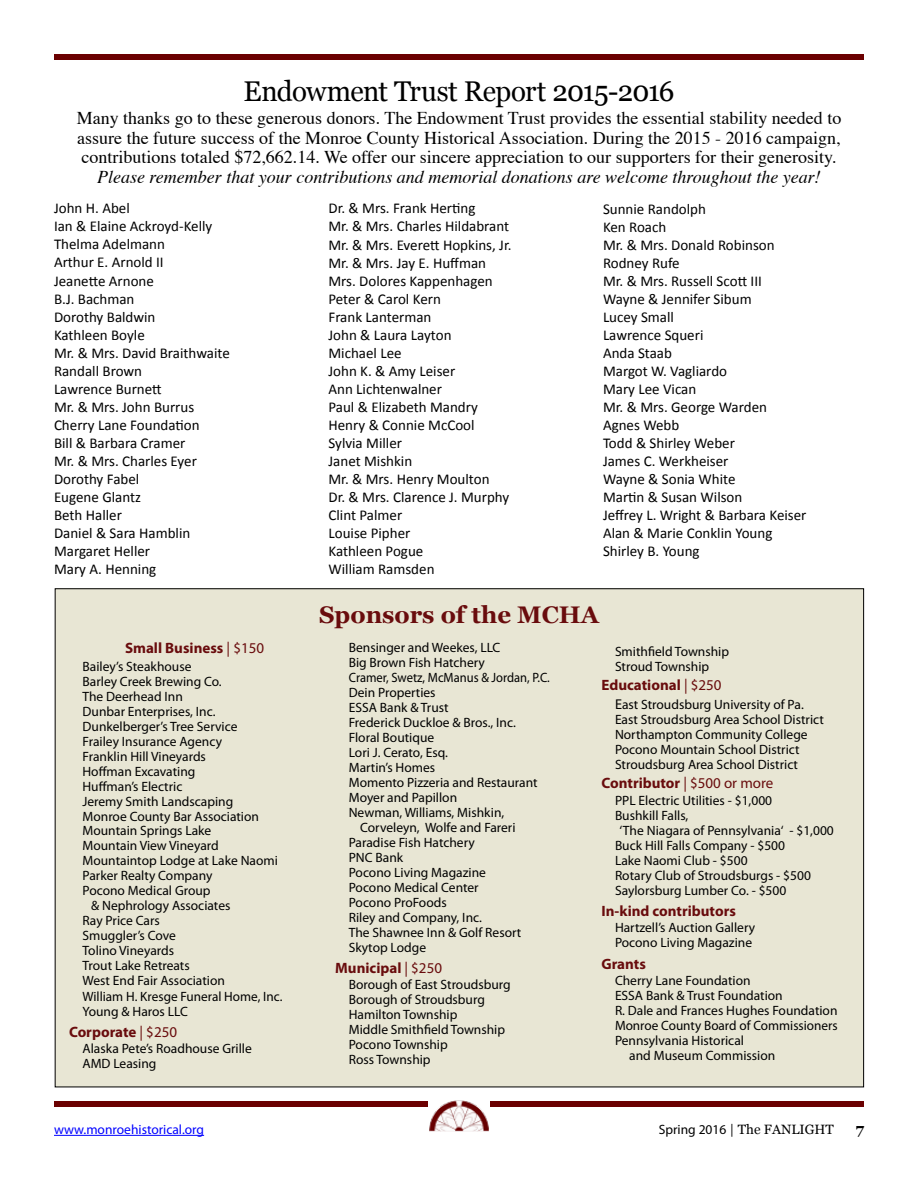
<style>
.page{position:relative;width:918px;height:1188px;background:#fff}
.page>*{position:absolute;margin:0;border:0;box-sizing:border-box;transform-origin:0 0}
.t1{font:28.5px "Georgia";letter-spacing:-.03em;color:#000}
.t2{font:700 24px "Georgia";color:#690c0d}
.t3{font:18px/19.5px "Times";color:#000;text-align:justify}
.t4{font:italic 18px "Times";color:#000}
.t5{font:15px/18px "Calibri";color:#000}
.t6{font:700 15px "Myriad Pro";color:#690c0d}
.t7{font:700 15px "Georgia";color:#000}
.t8{font:13.5px/15px "Myriad Pro";color:#000}
.t9{font:13.5px "Myriad Pro";color:#000;scale:.93 1}
.t10{font:13.5px "Myriad Pro";color:#00f}
.t11{font:13.5px "Georgia";color:#000}
.s1{font-weight:400}
.s2{font-size:14.25px}
.s3{font-family:"Myriad Pro"}
</style>
<div class="page">
<div style="left:54px;top:54px;width:810px;height:6px;background:#6b0001"></div>
<div style="left:54px;top:1101px;width:810px;height:6px;background:#6b0001"></div>
<svg style="left:429px;top:1131px;width:60px;height:1px"></svg>
<img style="left:428px;top:1100px;width:62px;height:31px">
<hr style="left:54px;top:1135px;width:150px;height:1px;background:#00f">
<div style="left:55px;top:589px;width:809px;height:498px;background:#e8e6d4"></div>
<h1 class="t1" style="left:244px;top:75px;width:432px">Endowment Trust Report 2015-2016</h1>
<p class="t3" style="left:77px;top:107px;width:766px">Many thanks go to these generous donors. The Endowment Trust provides the essential stability needed to assure the future success of the Monroe County Historical Association. During the 2015 - 2016 campaign, contributions totaled $72,662.14. We offer our sincere appreciation to our supporters for their generosity.</p>
<h3 class="t4" style="left:97px;top:161px;width:725px">Please remember that your contributions and memorial donations are welcome throughout the year!</h3>
<p class="t5" style="left:54px;top:199px;width:177px">John H. Abel<br>Ian &amp; Elaine Ackroyd-Kelly<br>Thelma Adelmann<br>Arthur E. Arnold II<br>Jeanette Arnone<br>B.J. Bachman<br>Dorothy Baldwin<br>Kathleen Boyle<br>Mr. &amp; Mrs. David Braithwaite<br>Randall Brown<br>Lawrence Burnett<br>Mr. &amp; Mrs. John Burrus<br>Cherry Lane Foundation<br>Bill &amp; Barbara Cramer<br>Mr. &amp; Mrs. Charles Eyer<br>Dorothy Fabel<br>Eugene Glantz<br>Beth Haller<br>Daniel &amp; Sara Hamblin<br>Margaret Heller<br>Mary A. Henning</p>
<p class="t5" style="left:328px;top:199px;width:185px">Dr. &amp; Mrs. Frank Herting<br>Mr. &amp; Mrs. Charles Hildabrant<br>Mr. &amp; Mrs. Everett Hopkins, Jr.<br>Mr. &amp; Mrs. Jay E. Huffman<br>Mrs. Dolores Kappenhagen<br>Peter &amp; Carol Kern<br>Frank Lanterman<br>John &amp; Laura Layton<br>Michael Lee<br>John K. &amp; Amy Leiser<br>Ann Lichtenwalner<br>Paul &amp; Elizabeth Mandry<br>Henry &amp; Connie McCool<br>Sylvia Miller<br>Janet Mishkin<br>Mr. &amp; Mrs. Henry Moulton<br>Dr. &amp; Mrs. Clarence J. Murphy<br>Clint Palmer<br>Louise Pipher<br>Kathleen Pogue<br>William Ramsden</p>
<p class="t5" style="left:603px;top:199px;width:205px">Sunnie Randolph<br>Ken Roach<br>Mr. &amp; Mrs. Donald Robinson<br>Rodney Rufe<br>Mr. &amp; Mrs. Russell Scott III<br>Wayne &amp; Jennifer Sibum<br>Lucey Small<br>Lawrence Squeri<br>Anda Staab<br>Margot W. Vagliardo<br>Mary Lee Vican<br>Mr. &amp; Mrs. George Warden<br>Agnes Webb<br>Todd &amp; Shirley Weber<br>James C. Werkheiser<br>Wayne &amp; Sonia White<br>Martin &amp; Susan Wilson<br>Jeffrey L. Wright &amp; Barbara Keiser<br>Alan &amp; Marie Conklin Young<br>Shirley B. Young</p>
<p class="t6" style="left:125px;top:638px;width:141px">Small Business <span class="s1">| $150</span></p>
<p class="t8" style="left:83px;top:658px;width:111px">Bailey’s Steakhouse</p>
<p class="t8" style="left:83px;top:673px;width:141px">Barley Creek Brewing Co.</p>
<p class="t8" style="left:83px;top:688px;width:102px">The Deerhead Inn</p>
<p class="t8" style="left:83px;top:703px;width:134px">Dunbar Enterprises, Inc.</p>
<p class="t8" style="left:83px;top:718px;width:157px">Dunkelberger’s Tree Service</p>
<p class="t8" style="left:83px;top:733px;width:141px">Frailey Insurance Agency</p>
<p class="t8" style="left:83px;top:748px;width:125px">Franklin Hill Vineyards</p>
<p class="t8" style="left:83px;top:763px;width:114px">Hoffman Excavating</p>
<p class="t8" style="left:83px;top:778px;width:101px">Huffman’s Electric</p>
<p class="t8" style="left:83px;top:793px;width:152px">Jeremy Smith Landscaping</p>
<p class="t8" style="left:83px;top:808px;width:178px">Monroe County Bar Association</p>
<p class="t8" style="left:83px;top:823px;width:130px">Mountain Springs Lake</p>
<p class="t8" style="left:83px;top:838px;width:138px">Mountain View Vineyard</p>
<p class="t8" style="left:83px;top:853px;width:197px">Mountaintop Lodge at Lake Naomi</p>
<p class="t8" style="left:83px;top:868px;width:131px">Parker Realty Company</p>
<p class="t8" style="left:83px;top:883px;width:130px">Pocono Medical Group</p>
<p class="t8" style="left:91px;top:898px;width:141px">&amp; Nephrology Associates</p>
<p class="t8" style="left:83px;top:913px;width:79px">Ray Price Cars</p>
<p class="t8" style="left:83px;top:928px;width:95px">Smuggler’s Cove</p>
<p class="t8" style="left:83px;top:943px;width:93px">Tolino Vineyards</p>
<p class="t8" style="left:83px;top:958px;width:109px">Trout Lake Retreats</p>
<p class="t8" style="left:83px;top:973px;width:144px">West End Fair Association</p>
<p class="t8" style="left:83px;top:988px;width:201px">William H. Kresge Funeral Home, Inc.</p>
<p class="t8" style="left:83px;top:1003px;width:107px">Young &amp; Haros LLC</p>
<p class="t6" style="left:69px;top:1022px;width:110px">Corporate <span class="s1">| $250</span></p>
<p class="t8" style="left:83px;top:1041px;width:171px">Alaska Pete’s Roadhouse Grille<br>AMD Leasing</p>
<h2 class="t2" style="left:319px;top:601px;width:281px">Sponsors of the MCHA</h2>
<p class="t8" style="left:349px;top:640px;width:153px">Bensinger and Weekes, LLC</p>
<p class="t8" style="left:349px;top:655px;width:138px">Big Brown Fish Hatchery</p>
<p class="t9" style="left:349px;top:669px;width:218px">Cramer, Swetz, McManus &amp; Jordan, P.C.</p>
<p class="t8" style="left:349px;top:685px;width:88px">Dein Properties</p>
<p class="t8" style="left:349px;top:700px;width:101px">ESSA Bank &amp; Trust</p>
<p class="t8" style="left:349px;top:715px;width:169px">Frederick Duckloe &amp; Bros., Inc.</p>
<p class="t8" style="left:349px;top:730px;width:87px">Floral Boutique</p>
<p class="t8" style="left:349px;top:745px;width:101px">Lori J. Cerato, Esq.</p>
<p class="t8" style="left:349px;top:760px;width:88px">Martin’s Homes</p>
<p class="t8" style="left:349px;top:775px;width:190px">Momento Pizzeria and Restaurant</p>
<p class="t8" style="left:349px;top:790px;width:110px">Moyer and Papillon</p>
<p class="t8" style="left:349px;top:805px;width:157px">Newman, Williams, Mishkin,</p>
<p class="t8" style="left:360px;top:820px;width:157px">Corveleyn, Wolfe and Fareri</p>
<p class="t8" style="left:349px;top:835px;width:128px">Paradise Fish Hatchery</p>
<p class="t8" style="left:349px;top:850px;width:56px">PNC Bank</p>
<p class="t8" style="left:349px;top:865px;width:139px">Pocono Living Magazine</p>
<p class="t8" style="left:349px;top:880px;width:131px">Pocono Medical Center</p>
<p class="t8" style="left:349px;top:895px;width:99px">Pocono ProFoods</p>
<p class="t8" style="left:349px;top:910px;width:135px">Riley and Company, Inc.</p>
<p class="t8" style="left:349px;top:925px;width:174px">The Shawnee Inn &amp; Golf Resort</p>
<p class="t8" style="left:349px;top:940px;width:79px">Skytop Lodge</p>
<p class="t6" style="left:335px;top:958px;width:108px">Municipal <span class="s1">| $250</span></p>
<p class="t8" style="left:349px;top:977px;width:163px">Borough of East Stroudsburg<br>Borough of Stroudsburg<br>Hamilton Township<br>Middle Smithfield Township<br>Pocono Township<br>Ross Township</p>
<p class="t8" style="left:615px;top:644px;width:116px">Smithfield Township<br>Stroud Township</p>
<p class="t6" style="left:602px;top:676px;width:122px">Educational <span class="s1">| $250</span></p>
<p class="t8" style="left:615px;top:697px;width:210px"><span class="s2">E</span>ast Stroudsburg University of Pa.<br>East Stroudsburg Area School District Northampton Community College Pocono Mountain School District Stroudsburg Area School District</p>
<p class="t6" style="left:602px;top:774px;width:173px">Contributor <span class="s1">| $500 or more</span></p>
<p class="t8" style="left:615px;top:793px;width:159px">PPL Electric Utilities - $1,000</p>
<p class="t8" style="left:615px;top:808px;width:75px">Bushkill Falls,</p>
<p class="t8" style="left:620px;top:823px;width:216px">‘The Niagara of Pennsylvania‘ - $1,000</p>
<p class="t8" style="left:615px;top:838px;width:172px">Buck Hill Falls Company - $500</p>
<p class="t8" style="left:615px;top:853px;width:134px">Lake Naomi Club - $500</p>
<p class="t8" style="left:615px;top:868px;width:197px">Rotary Club of Stroudsburgs - $500</p>
<p class="t8" style="left:615px;top:883px;width:173px">Saylorsburg Lumber Co. - $500</p>
<p class="t6" style="left:602px;top:901px;width:136px">In-kind contributors</p>
<p class="t8" style="left:615px;top:920px;width:142px">Hartzell’s Auction Gallery<br>Pocono Living Magazine</p>
<p class="t6" style="left:602px;top:954px;width:46px">Grants</p>
<p class="t8" style="left:615px;top:973px;width:137px">Cherry Lane Foundation</p>
<p class="t8" style="left:615px;top:988px;width:169px">ESSA Bank &amp; Trust Foundation</p>
<p class="t8" style="left:615px;top:1003px;width:224px">R. Dale and Frances Hughes Foundation</p>
<p class="t8" style="left:615px;top:1018px;width:224px">Monroe County Board of Commissioners</p>
<p class="t8" style="left:615px;top:1033px;width:131px">Pennsylvania Historical</p>
<p class="t8" style="left:629px;top:1048px;width:148px">and Museum Commission</p>
<p class="t10" style="left:54px;top:1121px;width:152px">www.monroehistorical.org</p>
<p class="t11" style="left:659px;top:1122px;width:177px"><span class="s3">Spring 2016</span> | The FANLIGHT</p>
<p class="t7" style="left:856px;top:1120px;width:10px">7</p>
</div>
